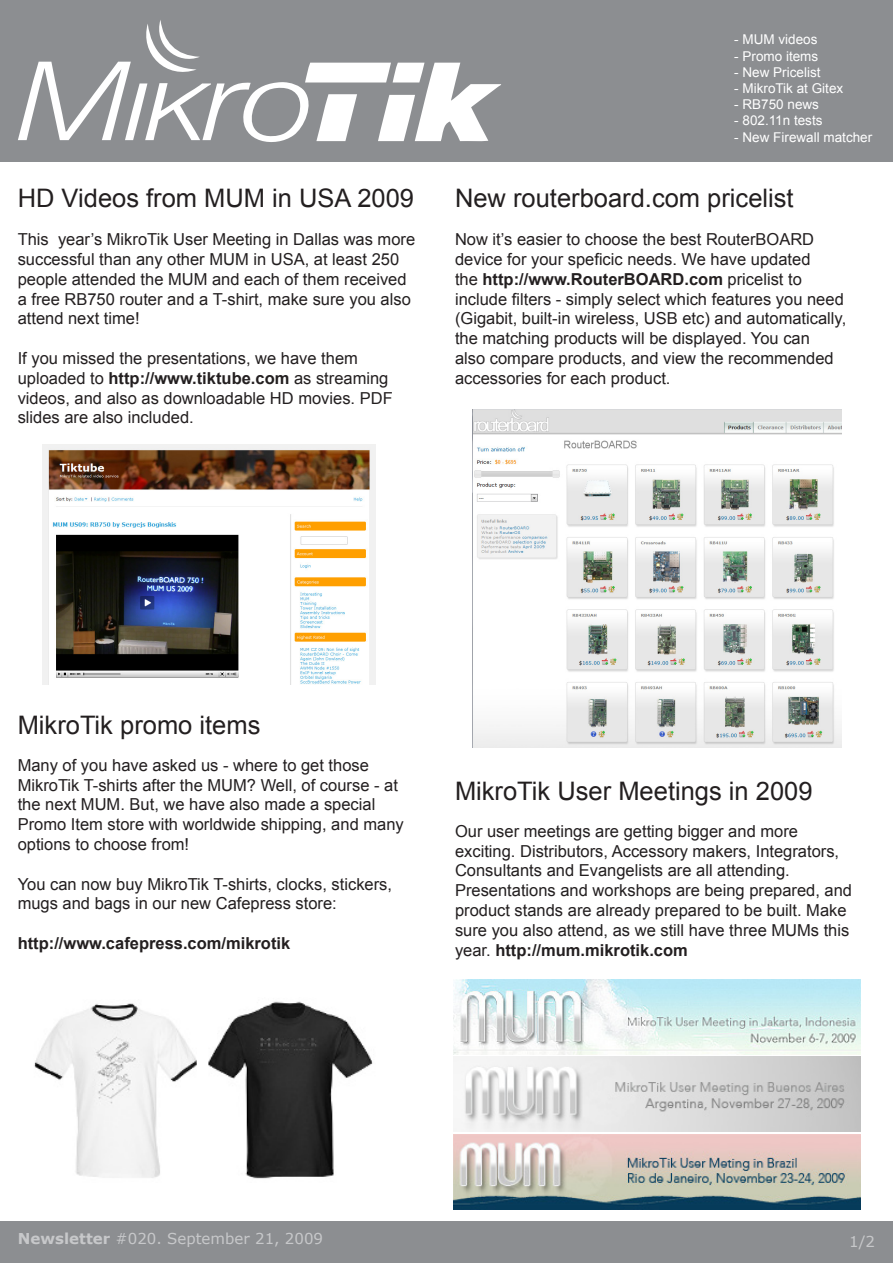
<style>
.page{position:relative;width:893px;height:1263px;background:#fff}
.page>*{position:absolute;margin:0;border:0;box-sizing:border-box;transform-origin:0 0}
.t1{font:25.5px "Arial";color:#231f20}
.t2{font:16.5px/19.8px "Arial";color:#231f20}
.t3{font:700 16.5px "Arial";color:#231f20}
.t4{font:15px "Verdana";color:#c7c8ca}
.t5{font:13.5px "Arial";color:#fff}
.s1{font-weight:700}
</style>
<div class="page">
<div style="left:0;top:0;width:893px;height:162px;background:#8c8e91"></div>
<svg style="left:18px;top:20px;width:483px;height:122px"></svg>
<div style="left:0;top:1221px;width:893px;height:42px;background:#8c8e91"></div>
<img style="left:42px;top:444px;width:333px;height:241px">
<img style="left:473px;top:410px;width:368px;height:338px">
<img style="left:209px;top:1001px;width:164px;height:178px">
<img style="left:34px;top:1003px;width:162px;height:175px">
<img style="left:453px;top:980px;width:408px;height:152px">
<img style="left:453px;top:1134px;width:408px;height:75px">
<p class="t5" style="left:734px;top:31px;width:85px">- MUM videos</p>
<p class="t5" style="left:734px;top:47px;width:86px">- Promo items</p>
<p class="t5" style="left:734px;top:63px;width:88px">- New Pricelist</p>
<p class="t5" style="left:734px;top:79px;width:111px">- MikroTik at Gitex</p>
<p class="t5" style="left:734px;top:96px;width:86px">- RB750 news</p>
<p class="t5" style="left:734px;top:112px;width:90px">- 802.11n tests</p>
<p class="t5" style="left:734px;top:128px;width:140px">- New Firewall matcher</p>
<p class="t1" style="left:18px;top:181px;width:398px">HD Videos from MUM in USA 2009</p>
<p class="t1" style="left:455px;top:181px;width:340px">New routerboard.com pricelist</p>
<p class="t2" style="left:18px;top:230px;width:399px">This year’s MikroTik User Meeting in Dallas was more successful than any other MUM in USA, at least 250 people attended the MUM and each of them received a free RB750 router and a T-shirt, make sure you also attend next time!</p>
<p class="t2" style="left:18px;top:348px;width:377px">If you missed the presentations, we have them uploaded to <span class="s1">http://www.tiktube.com</span> as streaming videos, and also as downloadable HD movies. PDF slides are also included.</p>
<p class="t2" style="left:455px;top:230px;width:393px">Now it’s easier to choose the best RouterBOARD device for your speficic needs. We have updated<br>the <span class="s1">http://www.RouterBOARD.com</span> pricelist to include filters - simply select which features you need (Gigabit, built-in wireless, USB etc) and automatically, the matching products will be displayed. You can<br>also compare products, and view the recommended accessories for each product.</p>
<p class="t1" style="left:18px;top:708px;width:244px">MikroTik promo items</p>
<p class="t2" style="left:18px;top:755px;width:388px">Many of you have asked us - where to get those MikroTik T-shirts after the MUM? Well, of course - at the next MUM. But, we have also made a special Promo Item store with worldwide shipping, and many options to choose from!</p>
<p class="t2" style="left:18px;top:874px;width:376px">You can now buy MikroTik T-shirts, clocks, stickers, mugs and bags in our new Cafepress store:</p>
<p class="t3" style="left:18px;top:932px;width:274px">http://www.cafepress.com/mikrotik</p>
<p class="t1" style="left:455px;top:774px;width:359px">MikroTik User Meetings in 2009</p>
<p class="t2" style="left:455px;top:821px;width:399px">Our user meetings are getting bigger and more exciting. Distributors, Accessory makers, Integrators, Consultants and Evangelists are all attending.<br>Presentations and workshops are being prepared, and product stands are already prepared to be built. Make sure you also attend, as we still have three MUMs this year. <span class="s1">http://mum.mikrotik.com</span></p>
<p class="t4" style="left:18px;top:1228px;width:307px"><span class="s1">Newsletter</span> #020. September 21, 2009</p>
<p class="t4" style="left:849px;top:1231px;width:27px">1/2</p>
</div>
